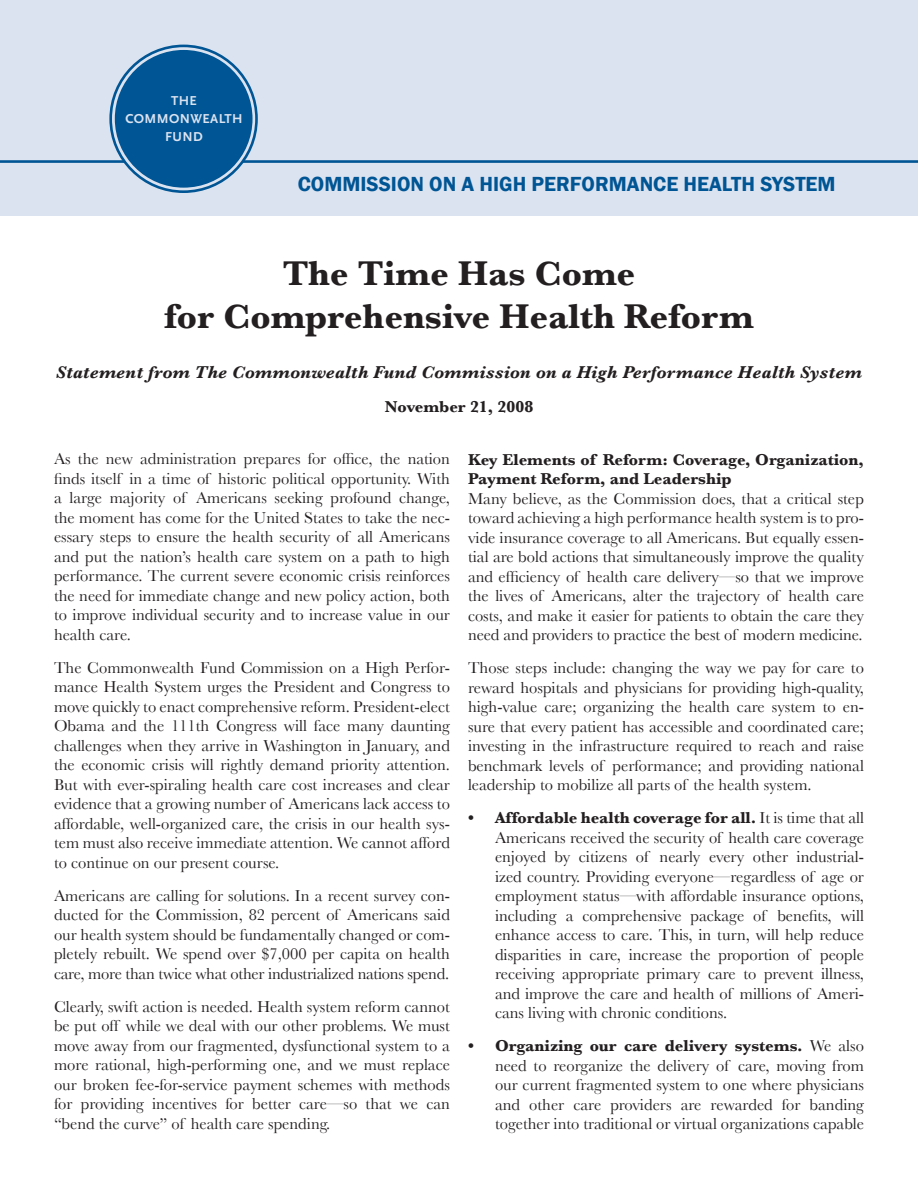
<style>
.page{position:relative;width:918px;height:1188px;background:#fff}
.page>*{position:absolute;margin:0;border:0;box-sizing:border-box;transform-origin:0 0}
.t1{font:700 36px "Baskerville";color:#231f20}
.t2{font:600 21px "Franklin Gothic";color:#005594}
.t3{font:italic 700 18px "Baskerville";letter-spacing:.01em;color:#231f20}
.t4{font:16.5px/19.5px "Baskerville";color:#231f20;text-align:justify}
.t5{font:700 16.5px/19.5px "Baskerville";color:#231f20}
.t6{font:700 13.5px/18px "Scala Sans";letter-spacing:.03em;color:#dce3f0;text-align:center}
.s1{font-weight:700}
</style>
<div class="page">
<div style="left:0;top:0;width:918px;height:216px;background:#dce3f0"></div>
<hr style="left:0;top:160px;width:918px;height:3px;background:#005594">
<svg style="left:111px;top:46px;width:145px;height:146px"></svg>
<div style="left:109px;top:45px;width:149px;height:148px;border:3px solid #005594;border-radius:50%"></div>
<div style="left:115px;top:50px;width:138px;height:138px;background:#005594;border-radius:50%"></div>
<p class="t6" style="left:125px;top:92px;width:119px">THE<br>COMMONWEALTH<br>FUND</p>
<p class="t2" style="left:298px;top:171px;width:539px">COMMISSION ON A HIGH PERFORMANCE HEALTH SYSTEM</p>
<p class="t1" style="left:283px;top:252px;width:354px">The Time Has Come</p>
<p class="t1" style="left:164px;top:296px;width:591px">for Comprehensive Health Reform</p>
<p class="t3" style="left:56px;top:361px;width:807px">Statement from The Commonwealth Fund Commission on a High Performance Health System</p>
<p class="t5" style="left:385px;top:397px;width:150px">November 21, 2008</p>
<p class="t5" style="left:468px;top:449px;width:397px">Key Elements of Reform: Coverage, Organization,<br>Payment Reform, and Leadership</p>
<p class="t4" style="left:468px;top:488px;width:398px">Many believe, as the Commission does, that a critical step toward achieving a high performance health system is to pro&shy;vide insurance coverage to all Americans. But equally essen&shy;tial are bold actions that simultaneously improve the quality and efficiency of health care delivery—so that we improve the lives of Americans, alter the trajectory of health care costs, and make it easier for patients to obtain the care they need and providers to practice the best of modern medicine.</p>
<p class="t4" style="left:468px;top:658px;width:398px">Those steps include: changing the way we pay for care to reward hospitals and physicians for providing high-quality, high-value care; organizing the health care system to en&shy;sure that every patient has accessible and coordinated care; investing in the infrastructure required to reach and raise benchmark levels of performance; and providing national leadership to mobilize all parts of the health system.</p>
<p class="t4" style="left:495px;top:808px;width:371px;text-indent:-27px"><span class="s1">• Affordable health coverage for all.</span> It is time that all Americans received the security of health care coverage enjoyed by citizens of nearly every other industrial&shy;ized country. Providing everyone—regardless of age or employment status—with affordable insurance options, including a comprehensive package of benefits, will enhance access to care. This, in turn, will help reduce disparities in care, increase the proportion of people receiving appropriate primary care to prevent illness, and improve the care and health of millions of Ameri&shy;cans living with chronic conditions.</p>
<p class="t4" style="left:495px;top:1036px;width:370px;text-indent:-27px"><span class="s1">• Organizing our care delivery systems.</span> We also need to reorganize the delivery of care, moving from our current fragmented system to one where physicians and other care providers are rewarded for banding together into traditional or virtual organizations capable</p>
<p class="t4" style="left:54px;top:449px;width:398px">As the new administration prepares for office, the nation finds itself in a time of historic political opportunity. With a large majority of Americans seeking profound change, the moment has come for the United States to take the nec&shy;essary steps to ensure the health security of all Americans and put the nation’s health care system on a path to high performance. The current severe economic crisis reinforces the need for immediate change and new policy action, both to improve individual security and to increase value in our health care.</p>
<p class="t4" style="left:54px;top:658px;width:398px">The Commonwealth Fund Commission on a High Perfor&shy;mance Health System urges the President and Congress to move quickly to enact comprehensive reform. President-elect Obama and the 111th Congress will face many daunting challenges when they arrive in Washington in January, and the economic crisis will rightly demand priority attention.<br>But with ever-spiraling health care cost increases and clear evidence that a growing number of Americans lack access to affordable, well-organized care, the crisis in our health sys&shy;tem must also receive immediate attention. We cannot afford to continue on our present course.</p>
<p class="t4" style="left:54px;top:886px;width:398px">Americans are calling for solutions. In a recent survey con&shy;ducted for the Commission, 82 percent of Americans said our health system should be fundamentally changed or com&shy;pletely rebuilt. We spend over $7,000 per capita on health care, more than twice what other industrialized nations spend.</p>
<p class="t4" style="left:54px;top:997px;width:397px">Clearly, swift action is needed. Health system reform cannot be put off while we deal with our other problems. We must move away from our fragmented, dysfunctional system to a more rational, high-performing one, and we must replace our broken fee-for-service payment schemes with methods for providing incentives for better care—so that we can “bend the curve” of health care spending.</p>
</div>
